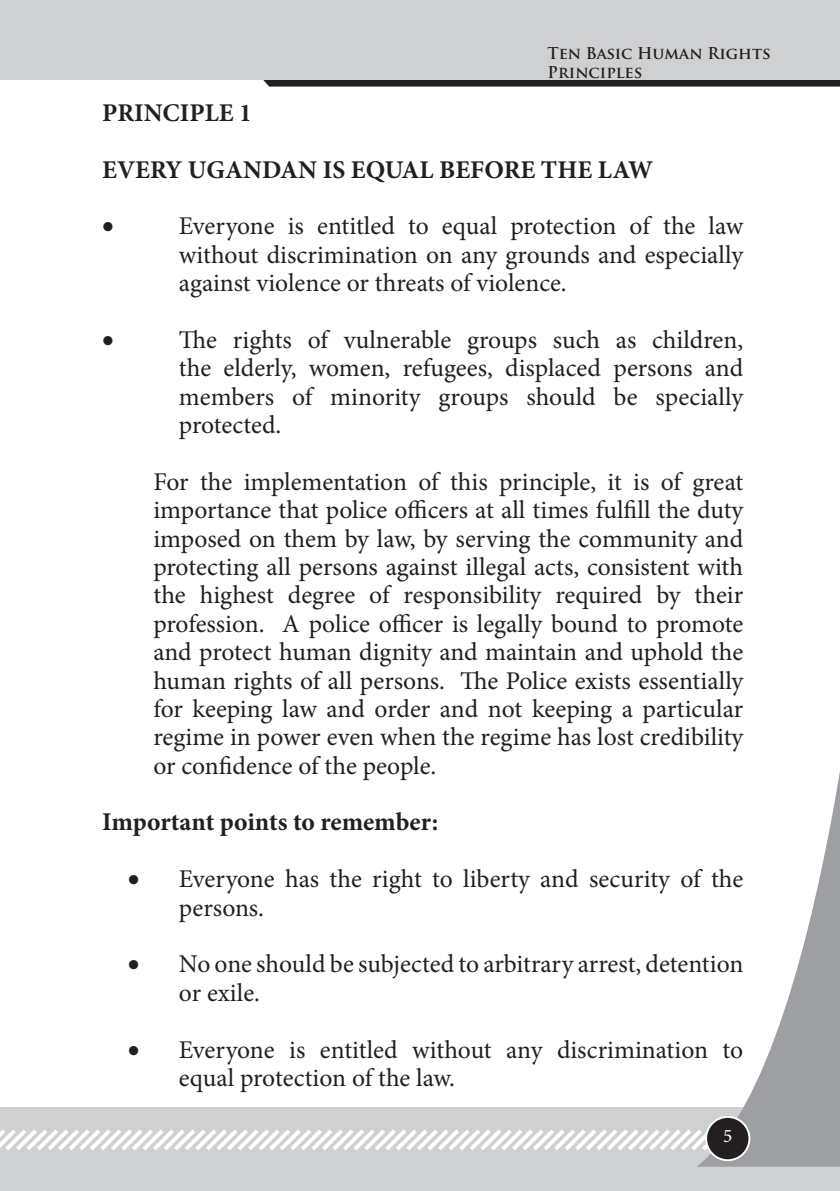
<style>
.page{position:relative;width:840px;height:1191px;background:#fff}
.page>*{position:absolute;margin:0;border:0;box-sizing:border-box;transform-origin:0 0}
.t1{font:25.6px/28.4px "Minion Pro";color:#231f20;text-align:justify}
.t2{font:700 25.6px "Minion Pro";color:#231f20}
.t3{font:25.6px "Symbol";color:#231f20}
.t4{font:19.2px "Minion Pro";color:#fff}
.t5{font:700 15.8px/19px "Trajan Pro";color:#231f20}
</style>
<div class="page">
<div style="left:0;top:1107px;width:839px;height:84px;background:#cfd0d2"></div>
<svg style="left:0;top:1129px;width:696px;height:21px"></svg>
<svg style="left:696px;top:777px;width:143px;height:389px"></svg>
<div style="left:705px;top:1117px;width:44px;height:43px;background:#231f20;border-radius:50%"></div>
<div style="left:704px;top:1116px;width:46px;height:45px;border:2px solid #fff;border-radius:50%"></div>
<svg style="left:191px;top:79px;width:648px;height:8px;background:#585657"></svg>
<div style="left:0;top:0;width:839px;height:79px;background:#cfd0d2"></div>
<p class="t5" style="left:547px;top:44px;width:224px">Ten Basic Human Rights<br>Principles</p>
<p class="t2" style="left:102px;top:95px;width:151px">PRINCIPLE 1</p>
<p class="t2" style="left:102px;top:151px;width:552px">EVERY UGANDAN IS EQUAL BEFORE THE LAW</p>
<p class="t3" style="left:102px;top:209px;width:13px">•</p>
<p class="t1" style="left:179px;top:212px;width:565px">Everyone is entitled to equal protection of the law without discrimination on any grounds and especially against violence or threats of violence.</p>
<p class="t3" style="left:102px;top:322px;width:13px">•</p>
<p class="t1" style="left:179px;top:325px;width:565px">The rights of vulnerable groups such as children, the elderly, women, refugees, displaced persons and members of minority groups should be specially protected.</p>
<p class="t1" style="left:153px;top:467px;width:591px">For the implementation of this principle, it is of great importance that police officers at all times fulfill the duty imposed on them by law, by serving the community and protecting all persons against illegal acts, consistent with the highest degree of responsibility required by their profession. A police officer is legally bound to promote and protect human dignity and maintain and uphold the human rights of all persons. The Police exists essentially for keeping law and order and not keeping a particular regime in power even when the regime has lost credibility or confidence of the people.</p>
<p class="t2" style="left:102px;top:804px;width:337px">Important points to remember:</p>
<p class="t1" style="left:179px;top:865px;width:565px;text-indent:-51px">• Everyone has the right to liberty and security of the persons.</p>
<p class="t1" style="left:179px;top:950px;width:565px;text-indent:-51px">• No one should be subjected to arbitrary arrest, detention or exile.</p>
<p class="t1" style="left:179px;top:1035px;width:565px;text-indent:-51px">• Everyone is entitled without any discrimination to equal protection of the law.</p>
<p class="t4" style="left:722px;top:1122px;width:11px">5</p>
</div>
